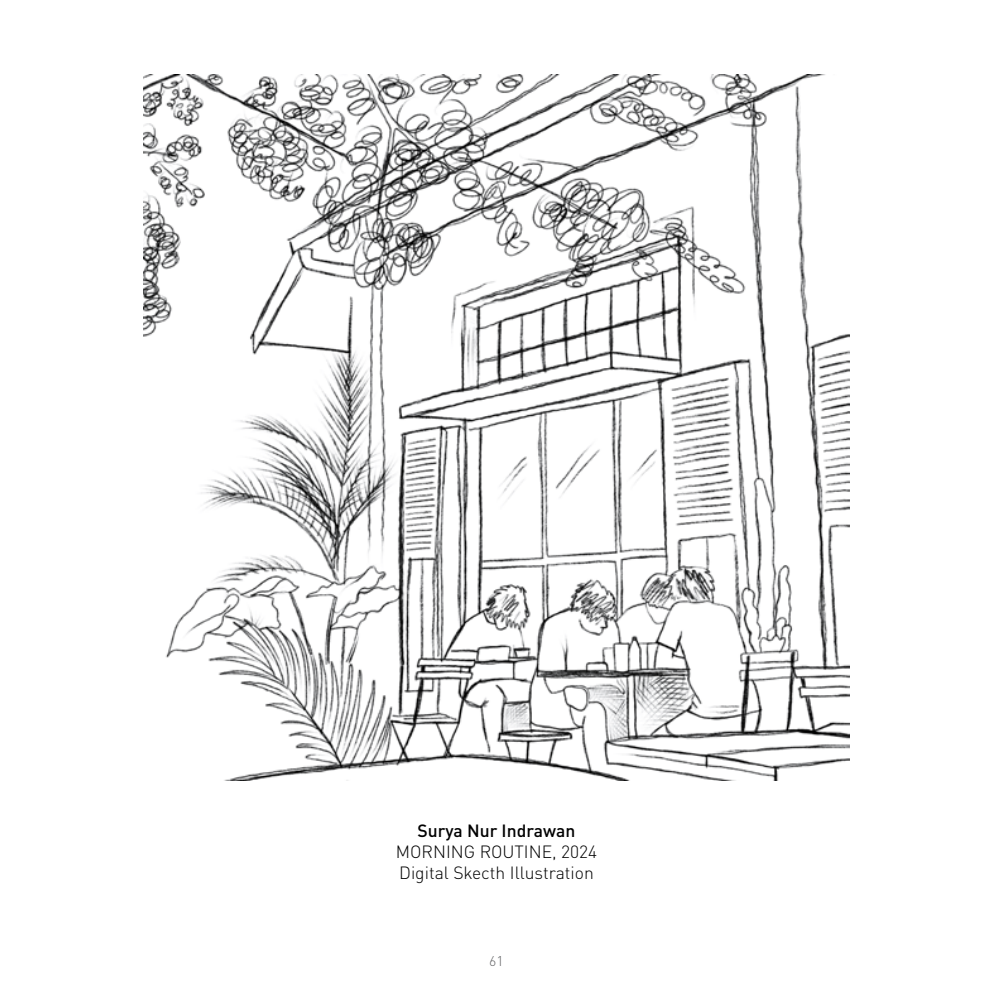
<style>
.page{position:relative;width:993px;height:993px;background:#fff}
.page>*{position:absolute;margin:0;border:0;box-sizing:border-box;transform-origin:0 0}
.t1{font:300 17.5px/21px "DIN Pro";color:#000}
.t2{font:500 17.5px "DIN Pro";color:#000}
.t3{font:300 14px "DIN Pro";color:#636466}
</style>
<div class="page">
<img style="left:143px;top:74px;width:706px;height:706px">
<p class="t2" style="left:417px;top:816px;width:159px">Surya Nur Indrawan</p>
<p class="t1" style="left:396px;top:839px;width:203px">MORNING ROUTINE, 2024<br>Digital Skecth Illustration</p>
<p class="t3" style="left:489px;top:949px;width:16px">61</p>
</div>
